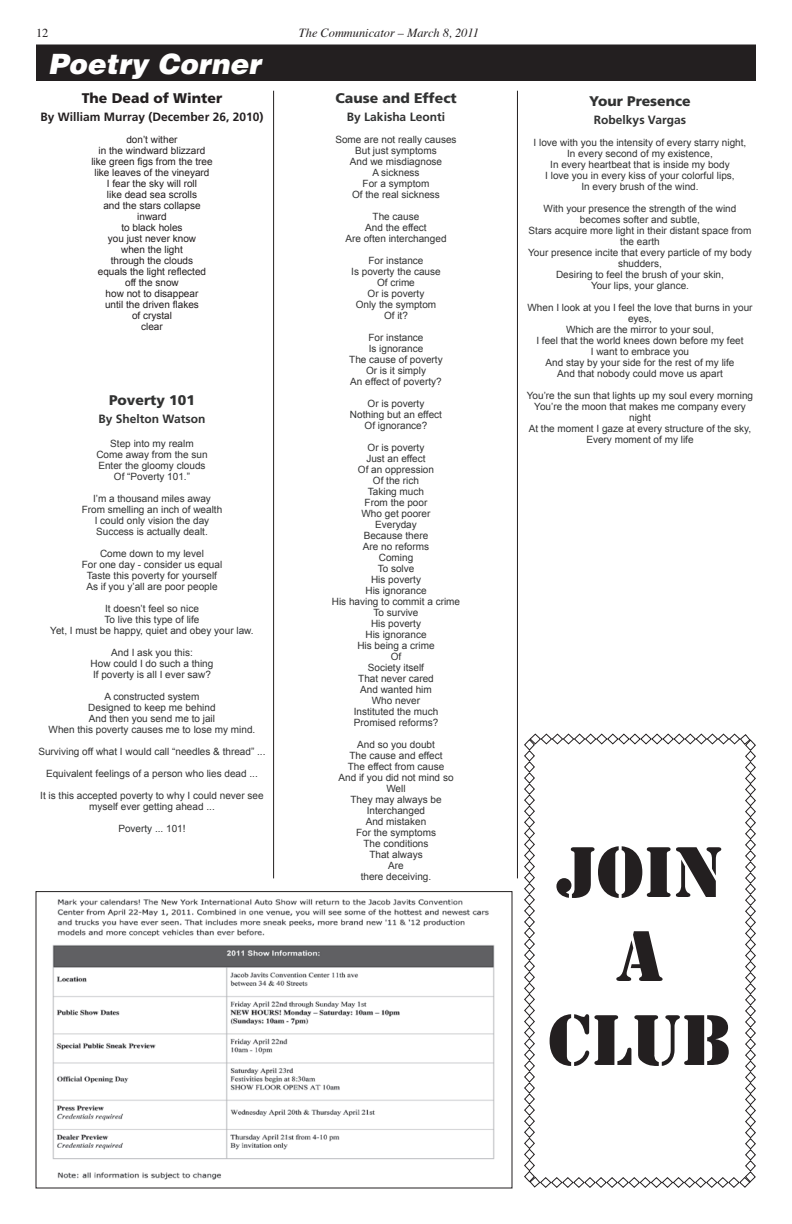
<style>
.page{position:relative;width:792px;height:1224px;background:#fff}
.page>*{position:absolute;margin:0;border:0;box-sizing:border-box;transform-origin:0 0}
.t1{font:66.5px/84px "Stencil Std";color:#231f20;text-align:center}
.t2{font:italic 900 28px "Helvetica";color:#fff}
.t3{font:900 14px "Frutiger";color:#313232}
.t4{font:900 14px "Frutiger";color:#231f20}
.t5{font:italic 12.4px "Times";color:#231f20}
.t6{font:12.4px "Times";color:#231f20}
.t7{font:700 12px "Frutiger";color:#313232}
.t8{font:700 12px "Frutiger";color:#231f20}
.t9{font:10px/11px "Arial";color:#313232;text-align:center}
.t10{font:10px/11px "Arial";color:#231f20;text-align:center}
</style>
<div class="page">
<hr style="left:36px;top:44px;width:720px;height:2px;background:#231f20">
<div style="left:36px;top:45px;width:720px;height:36px;background:#231f20"></div>
<img style="left:52px;top:899px;width:443px;height:281px">
<div style="left:36px;top:891px;width:476px;height:297px;border:1px solid #231f20"></div>
<hr style="left:273px;top:91px;width:1px;height:787px;background:#231f20">
<hr style="left:517px;top:91px;width:1px;height:787px;background:#231f20">
<svg style="left:524px;top:733px;width:232px;height:455px"></svg>
<p class="t6" style="left:36px;top:26px;width:14px">12</p>
<p class="t5" style="left:299px;top:22px;width:181px">The Communicator – March 8, 2011</p>
<h2 class="t2" style="left:48px;top:46px;width:214px">Poetry Corner</h2>
<h3 class="t4" style="left:82px;top:90px;width:142px">The Dead of Winter</h3>
<p class="t8" style="left:41px;top:110px;width:224px">By William Murray (December 26, 2010)</p>
<p class="t10" style="left:91px;top:134px;width:123px">don’t wither<br>in the windward blizzard like green figs from the tree like leaves of the vineyard<br>I fear the sky will roll<br>like dead sea scrolls<br>and the stars collapse inward<br>to black holes<br>you just never know<br>when the light<br>through the clouds<br>equals the light reflected off the snow<br>how not to disappear<br>until the driven flakes<br>of crystal<br>clear</p>
<h3 class="t3" style="left:109px;top:392px;width:87px">Poverty 101</h3>
<p class="t7" style="left:99px;top:412px;width:108px">By Shelton Watson</p>
<p class="t9" style="left:96px;top:438px;width:113px">Step into my realm<br>Come away from the sun<br>Enter the gloomy clouds<br>Of “Poverty 101.”</p>
<p class="t9" style="left:82px;top:493px;width:142px">I’m a thousand miles away<br>From smelling an inch of wealth<br>I could only vision the day<br>Success is actually dealt.</p>
<p class="t9" style="left:82px;top:548px;width:142px">Come down to my level<br>For one day - consider us equal<br>Taste this poverty for yourself<br>As if you y’all are poor people</p>
<p class="t9" style="left:50px;top:603px;width:205px">It doesn’t feel so nice<br>To live this type of life<br>Yet, I must be happy, quiet and obey your law.</p>
<p class="t9" style="left:91px;top:647px;width:124px">And I ask you this:<br>How could I do such a thing<br>If poverty is all I ever saw?</p>
<p class="t9" style="left:49px;top:691px;width:208px">A constructed system<br>Designed to keep me behind<br>And then you send me to jail<br>When this poverty causes me to lose my mind.</p>
<p class="t9" style="left:38px;top:746px;width:229px">Surviving off what I would call “needles &amp; thread” ...</p>
<p class="t9" style="left:46px;top:768px;width:213px">Equivalent feelings of a person who lies dead ...</p>
<p class="t9" style="left:40px;top:790px;width:225px">It is this accepted poverty to why I could never see myself ever getting ahead ...</p>
<p class="t9" style="left:118px;top:823px;width:69px">Poverty ... 101!</p>
<h3 class="t3" style="left:335px;top:90px;width:123px">Cause and Effect</h3>
<p class="t7" style="left:347px;top:110px;width:100px">By Lakisha Leonti</p>
<p class="t9" style="left:335px;top:134px;width:123px">Some are not really causes<br>But just symptoms<br>And we misdiagnose<br>A sickness<br>For a symptom<br>Of the real sickness</p>
<p class="t9" style="left:345px;top:211px;width:103px">The cause<br>And the effect<br>Are often interchanged</p>
<p class="t9" style="left:351px;top:255px;width:91px">For instance<br>Is poverty the cause<br>Of crime<br>Or is poverty<br>Only the symptom<br>Of it?</p>
<p class="t9" style="left:349px;top:332px;width:95px">For instance<br>Is ignorance<br>The cause of poverty<br>Or is it simply<br>An effect of poverty?</p>
<p class="t9" style="left:350px;top:398px;width:94px">Or is poverty<br>Nothing but an effect<br>Of ignorance?</p>
<p class="t9" style="left:332px;top:442px;width:130px">Or is poverty<br>Just an effect<br>Of an oppression<br>Of the rich<br>Taking much<br>From the poor<br>Who get poorer<br>Everyday<br>Because there<br>Are no reforms<br>Coming<br>To solve<br>His poverty<br>His ignorance<br>His having to commit a crime<br>To survive<br>His poverty<br>His ignorance<br>His being a crime<br>Of<br>Society itself<br>That never cared<br>And wanted him<br>Who never<br>Instituted the much<br>Promised reforms?</p>
<p class="t9" style="left:339px;top:739px;width:117px">And so you doubt<br>The cause and effect<br>The effect from cause<br>And if you did not mind so<br>Well<br>They may always be<br>Interchanged<br>And mistaken<br>For the symptoms<br>The conditions<br>That always<br>Are<br>there deceiving.</p>
<h3 class="t3" style="left:589px;top:93px;width:103px">Your Presence</h3>
<p class="t7" style="left:594px;top:113px;width:94px">Robelkys Vargas</p>
<p class="t9" style="left:534px;top:137px;width:214px">I love with you the intensity of every starry night, In every second of my existence,<br>In every heartbeat that is inside my body<br>I love you in every kiss of your colorful lips,<br>In every brush of the wind.</p>
<p class="t9" style="left:528px;top:203px;width:225px">With your presence the strength of the wind becomes softer and subtle,<br>Stars acquire more light in their distant space from the earth<br>Your presence incite that every particle of my body shudders,<br>Desiring to feel the brush of your skin,<br>Your lips, your glance.</p>
<p class="t9" style="left:527px;top:302px;width:227px">When I look at you I feel the love that burns in your eyes,<br>Which are the mirror to your soul,<br>I feel that the world knees down before my feet<br>I want to embrace you<br>And stay by your side for the rest of my life<br>And that nobody could move us apart</p>
<p class="t9" style="left:527px;top:390px;width:228px">You’re the sun that lights up my soul every morning You’re the moon that makes me company every night<br>At the moment I gaze at every structure of the sky, Every moment of my life</p>
<h1 class="t1" style="left:548px;top:831px;width:185px">JOIN<br>A<br>CLUB</h1>
</div>
